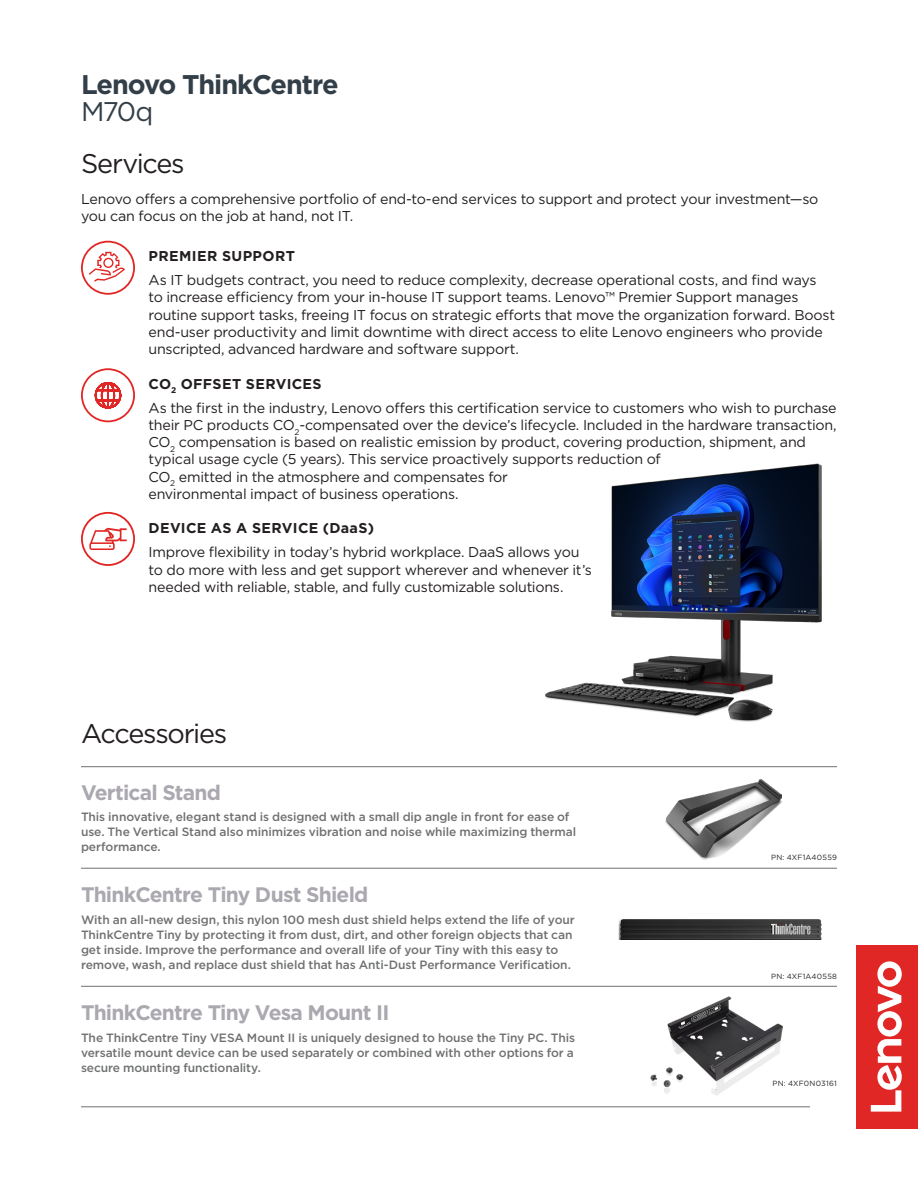
<style>
.page{position:relative;width:918px;height:1188px;background:#fff}
.page>*{position:absolute;margin:0;border:0;box-sizing:border-box;transform-origin:0 0}
.LEN-h2__product_name{font:700 27px/27px "Gotham";letter-spacing:-.04em;color:#323e48}
.LEN-h3__lighter_weig{font:27px "Gotham";letter-spacing:-.05em;color:#231f20}
.LEN-h4__sidebar_gray{font:700 21px "Gotham";letter-spacing:-.04em;color:#aba8b0}
.LEN-p1__normal{font:14.25px/17.2px "Gotham";letter-spacing:-.015em;color:#231f20}
.LEN-h5__benefit_head{font:700 14.25px "Gotham";letter-spacing:.025em;color:#231f20}
.LEN-p3__sidebar{font:500 12px/15px "Gotham";letter-spacing:-.01em;color:#6f7170}
.LEN-p5__mousetype{font:7.5px "Gotham";letter-spacing:.03em;color:#231f20}
.s1{font-weight:400}
</style>
<div class="page">
<svg style="left:81px;top:241px;width:54px;height:54px"></svg>
<hr style="left:81px;top:766px;width:756px;height:1px;background:#6f7170">
<hr style="left:81px;top:868px;width:756px;height:1px;background:#6f7170">
<hr style="left:81px;top:1107px;width:729px;height:1px;background:#6f7170">
<hr style="left:81px;top:986px;width:756px;height:1px;background:#6f7170">
<svg style="left:81px;top:368px;width:54px;height:54px"></svg>
<svg style="left:81px;top:512px;width:54px;height:54px"></svg>
<img style="left:650px;top:996px;width:133px;height:100px">
<img style="left:618px;top:919px;width:203px;height:21px">
<img style="left:666px;top:779px;width:115px;height:81px">
<div style="left:857px;top:945px;width:61px;height:184px;background:#e12725"></div>
<svg style="left:871px;top:961px;width:31px;height:151px"></svg>
<img style="left:545px;top:463px;width:277px;height:259px">
<p class="LEN-h2__product_name" style="left:81px;top:70px;width:259px">Lenovo ThinkCentre<br><span class="s1">M70q</span></p>
<p class="LEN-h3__lighter_weig" style="left:81px;top:146px;width:105px">Services</p>
<p class="LEN-p1__normal" style="left:81px;top:190px;width:739px">Lenovo offers a comprehensive portfolio of end-to-end services to support and protect your investment—so you can focus on the job at hand, not IT.</p>
<p class="LEN-h5__benefit_head" style="left:148px;top:247px;width:148px">PREMIER SUPPORT</p>
<p class="LEN-p1__normal" style="left:148px;top:271px;width:688px">As IT budgets contract, you need to reduce complexity, decrease operational costs, and find ways<br>to increase efficiency from your in-house IT support teams. Lenovo™ Premier Support manages routine support tasks, freeing IT focus on strategic efforts that move the organization forward. Boost end-user productivity and limit downtime with direct access to elite Lenovo engineers who provide unscripted, advanced hardware and software support.</p>
<p class="LEN-h5__benefit_head" style="left:148px;top:374px;width:175px">CO<sub>2</sub> OFFSET SERVICES</p>
<p class="LEN-p1__normal" style="left:148px;top:399px;width:690px">As the first in the industry, Lenovo offers this certification service to customers who wish to purchase their PC products CO<sub>2</sub>-compensated over the device’s lifecycle. Included in the hardware transaction, CO<sub>2</sub> compensation is based on realistic emission by product, covering production, shipment, and typical usage cycle (5 years). This service proactively supports reduction of<br>CO<sub>2</sub> emitted in the atmosphere and compensates for<br>environmental impact of business operations.</p>
<p class="LEN-h5__benefit_head" style="left:148px;top:519px;width:227px">DEVICE AS A SERVICE (DaaS)</p>
<p class="LEN-p1__normal" style="left:148px;top:543px;width:445px">Improve flexibility in today’s hybrid workplace. DaaS allows you to do more with less and get support wherever and whenever it’s needed with reliable, stable, and fully customizable solutions.</p>
<p class="LEN-h3__lighter_weig" style="left:81px;top:716px;width:148px">Accessories</p>
<p class="LEN-h4__sidebar_gray" style="left:81px;top:778px;width:142px">Vertical Stand</p>
<p class="LEN-p3__sidebar" style="left:81px;top:809px;width:497px">This innovative, elegant stand is designed with a small dip angle in front for ease of use. The Vertical Stand also minimizes vibration and noise while maximizing thermal performance.</p>
<p class="LEN-h4__sidebar_gray" style="left:81px;top:881px;width:289px">ThinkCentre Tiny Dust Shield</p>
<p class="LEN-p3__sidebar" style="left:81px;top:912px;width:495px">With an all-new design, this nylon 100 mesh dust shield helps extend the life of your ThinkCentre Tiny by protecting it from dust, dirt, and other foreign objects that can get inside. Improve the performance and overall life of your Tiny with this easy to remove, wash, and replace dust shield that has Anti-Dust Performance Verification.</p>
<p class="LEN-h4__sidebar_gray" style="left:81px;top:999px;width:310px">ThinkCentre Tiny Vesa Mount II</p>
<p class="LEN-p3__sidebar" style="left:81px;top:1030px;width:496px;text-align:justify">The ThinkCentre Tiny VESA Mount II is uniquely designed to house the Tiny PC. This versatile mount device can be used separately or combined with other options for a secure mounting functionality.</p>
<p class="LEN-p5__mousetype" style="left:771px;top:853px;width:67px">PN: 4XF1A40559</p>
<p class="LEN-p5__mousetype" style="left:771px;top:971px;width:67px">PN: 4XF1A40558</p>
<p class="LEN-p5__mousetype" style="left:773px;top:1079px;width:66px">PN: 4XF0N03161</p>
</div>
